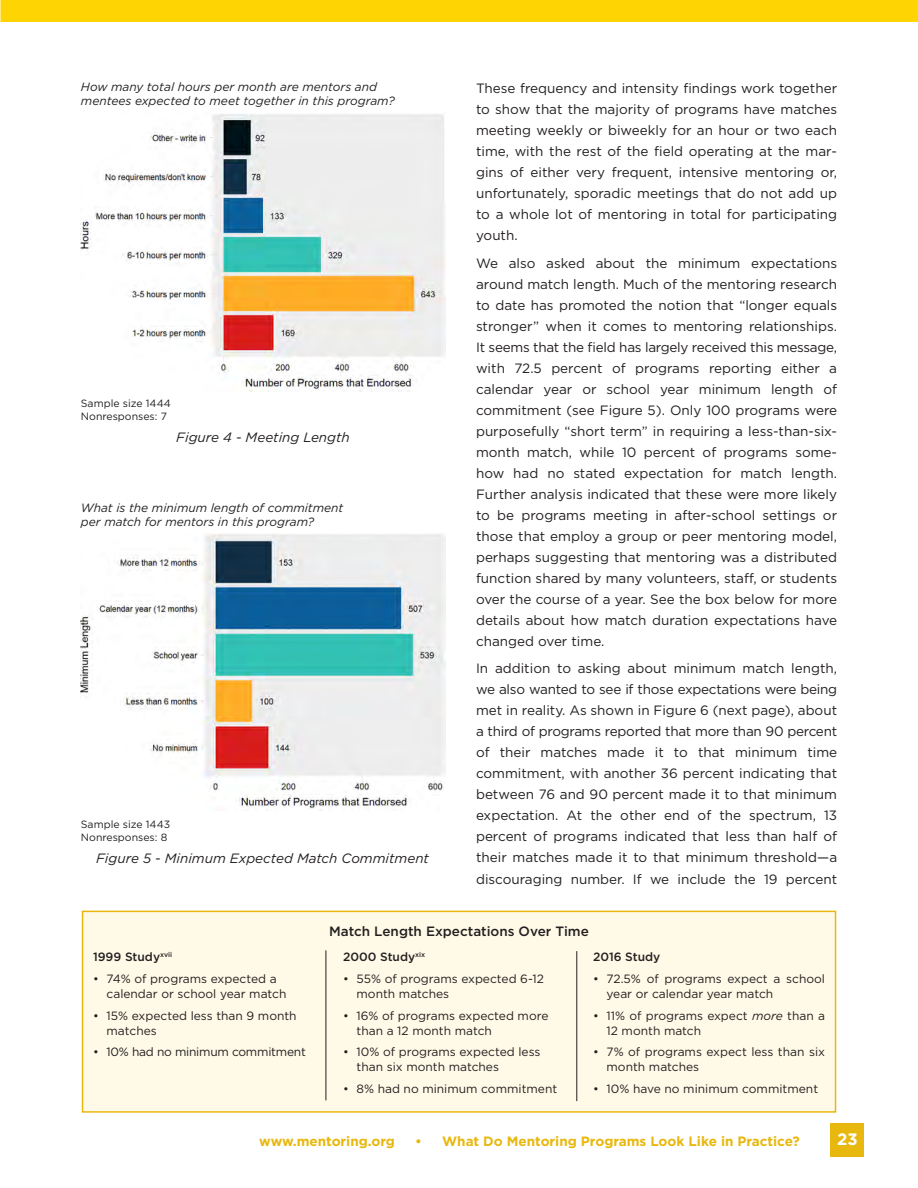
<style>
.page{position:relative;width:918px;height:1188px;background:#fff}
.page>*{position:absolute;margin:0;border:0;box-sizing:border-box;transform-origin:0 0}
.t1{font:700 16.5px "Gotham";color:#fff}
.Body_Copy{font:13.5px/21px "Gotham";color:#231f20;text-align:justify}
.t2{font:700 13.5px "Gotham";color:#e8b80e}
.Body_Copy-2{font:italic 13.5px "Gotham";color:#231f20}
.Body_Copy-3{font:500 13.5px "Gotham";color:#231f20}
.Body_Copy-4{font:12px/15px "Gotham";color:#231f20}
.Body_Copy-5{font:italic 12px/13.5px "Gotham";color:#231f20}
.Body_Copy-6{font:500 12px "Gotham";color:#231f20}
.Body_Copy-7{font:12px "Gotham";letter-spacing:-.02em;color:#231f20}
.Body_Copy-8{font:10.5px "Gotham";color:#231f20}
.s1{font-style:italic}
</style>
<div class="page">
<div style="left:830px;top:1124px;width:34px;height:33px;background:#e8b80e"></div>
<hr style="left:0;top:0;width:2px;height:22px;background:#fed503">
<div style="left:2px;top:0;width:916px;height:22px;background:#fed503"></div>
<div style="left:82px;top:911px;width:754px;height:202px;background:#fefae7;border:2px solid #e8b80e"></div>
<hr style="left:576px;top:951px;width:1px;height:150px;background:#231f20">
<hr style="left:326px;top:950px;width:1px;height:150px;background:#231f20">
<img style="left:81px;top:114px;width:364px;height:277px">
<img style="left:81px;top:533px;width:364px;height:278px">
<p class="Body_Copy-5" style="left:81px;top:80px;width:315px">How many total hours per month are mentors and mentees expected to meet together in this program?</p>
<p class="Body_Copy-8" style="left:81px;top:396px;width:91px">Sample size 1444</p>
<p class="Body_Copy-8" style="left:81px;top:410px;width:87px">Nonresponses: 7</p>
<p class="Body_Copy-2" style="left:176px;top:429px;width:175px">Figure 4 - Meeting Length</p>
<p class="Body_Copy-5" style="left:81px;top:501px;width:264px">What is the minimum length of commitment per match for mentors in this program?</p>
<p class="Body_Copy-8" style="left:81px;top:817px;width:91px">Sample size 1443</p>
<p class="Body_Copy-8" style="left:81px;top:831px;width:88px">Nonresponses: 8</p>
<p class="Body_Copy-2" style="left:96px;top:849px;width:334px">Figure 5 - Minimum Expected Match Commitment</p>
<p class="Body_Copy" style="left:476px;top:77px;width:363px">These frequency and intensity findings work together to show that the majority of programs have matches meeting weekly or biweekly for an hour or two each time, with the rest of the field operating at the mar&shy;gins of either very frequent, intensive mentoring or, unfortunately, sporadic meetings that do not add up to a whole lot of mentoring in total for participating youth.</p>
<p class="Body_Copy" style="left:476px;top:252px;width:363px">We also asked about the minimum expectations around match length. Much of the mentoring research to date has promoted the notion that “longer equals stronger” when it comes to mentoring relationships.<br>It seems that the field has largely received this message, with 72.5 percent of programs reporting either a calendar year or school year minimum length of commitment (see Figure 5). Only 100 programs were purposefully “short term” in requiring a less-than-six&shy;month match, while 10 percent of programs some&shy;how had no stated expectation for match length.<br>Further analysis indicated that these were more likely to be programs meeting in after-school settings or those that employ a group or peer mentoring model, perhaps suggesting that mentoring was a distributed function shared by many volunteers, staff, or students over the course of a year. See the box below for more details about how match duration expectations have changed over time.</p>
<p class="Body_Copy" style="left:476px;top:658px;width:363px">In addition to asking about minimum match length, we also wanted to see if those expectations were being met in reality. As shown in Figure 6 (next page), about a third of programs reported that more than 90 percent of their matches made it to that minimum time commitment, with another 36 percent indicating that between 76 and 90 percent made it to that minimum expectation. At the other end of the spectrum, 13 percent of programs indicated that less than half of their matches made it to that minimum threshold—a discouraging number. If we include the 19 percent</p>
<p class="Body_Copy-6" style="left:93px;top:949px;width:81px">1999 Study<sup>xvii</sup></p>
<p class="Body_Copy-4" style="left:107px;top:971px;width:181px;text-indent:-13px">• 74% of programs expected a calendar or school year match</p>
<p class="Body_Copy-4" style="left:107px;top:1008px;width:192px;text-indent:-13px">• 15% expected less than 9 month matches</p>
<p class="Body_Copy-7" style="left:93px;top:1044px;width:214px">• 10% had no minimum commitment</p>
<p class="Body_Copy-3" style="left:329px;top:922px;width:261px">Match Length Expectations Over Time</p>
<p class="Body_Copy-6" style="left:343px;top:949px;width:84px">2000 Study<sup>xix</sup></p>
<p class="Body_Copy-4" style="left:357px;top:971px;width:189px;text-indent:-14px">• 55% of programs expected 6-12 month matches</p>
<p class="Body_Copy-4" style="left:357px;top:1008px;width:193px;text-indent:-14px">• 16% of programs expected more than a 12 month match</p>
<p class="Body_Copy-4" style="left:357px;top:1044px;width:186px;text-indent:-14px">• 10% of programs expected less than six month matches</p>
<p class="Body_Copy-4" style="left:343px;top:1081px;width:216px">• 8% had no minimum commitment</p>
<p class="Body_Copy-6" style="left:593px;top:949px;width:69px">2016 Study</p>
<p class="Body_Copy-4" style="left:607px;top:971px;width:220px;text-indent:-14px">• 72.5% of programs expect a school year or calendar year match</p>
<p class="Body_Copy-4" style="left:607px;top:1008px;width:220px;text-indent:-14px">• 11% of programs expect <span class="s1">more</span> than a<br>12 month match</p>
<p class="Body_Copy-4" style="left:607px;top:1044px;width:220px;text-indent:-14px">• 7% of programs expect less than six month matches</p>
<p class="Body_Copy-4" style="left:593px;top:1081px;width:227px">• 10% have no minimum commitment</p>
<p class="t2" style="left:259px;top:1132px;width:137px">www.mentoring.org</p>
<p class="t2" style="left:415px;top:1132px;width:386px">• What Do Mentoring Programs Look Like in Practice?</p>
<p class="t1" style="left:837px;top:1129px;width:22px">23</p>
</div>
